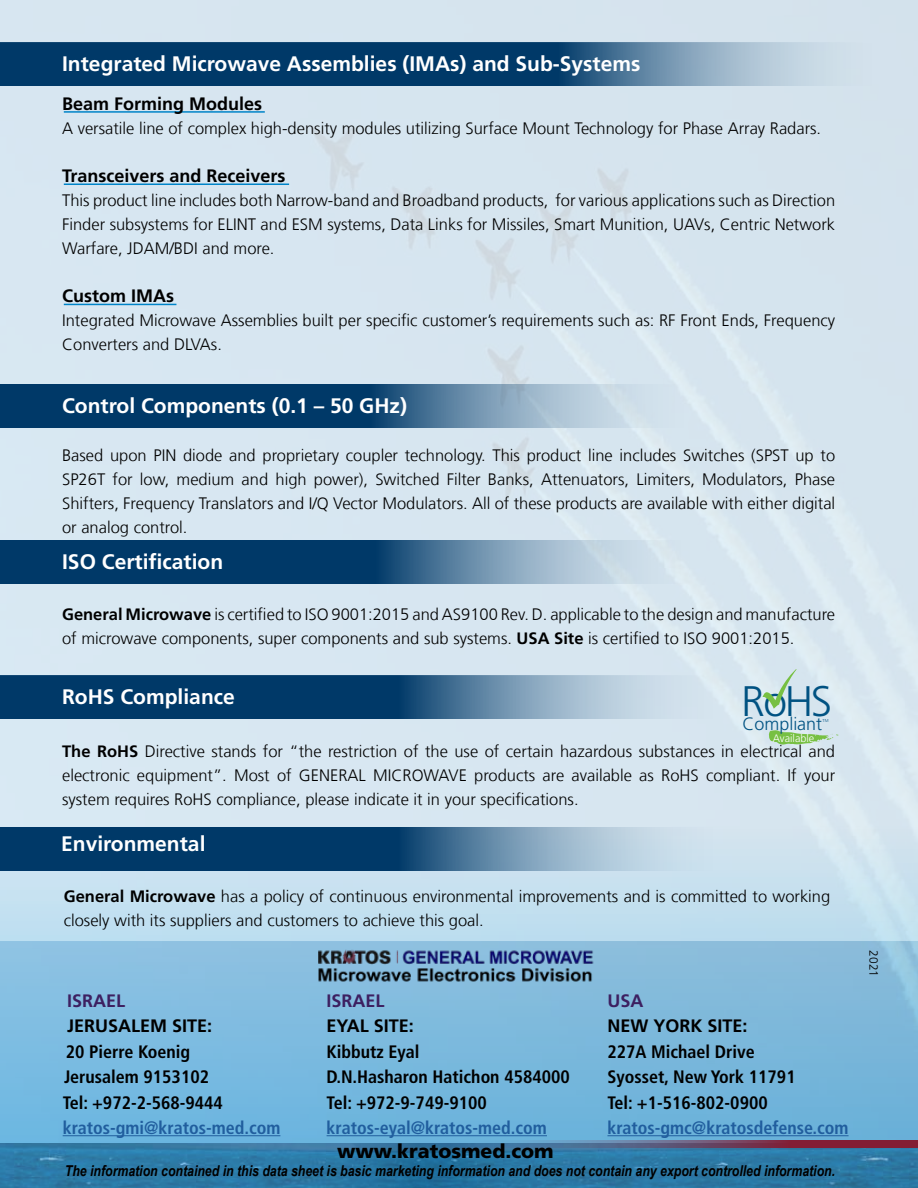
<style>
.page{position:relative;width:918px;height:1188px;background:#fff}
.page>*{position:absolute;margin:0;border:0;box-sizing:border-box;transform-origin:0 0}
.t1{font:300 42.75px "Frutiger";color:#005282}
.t2{font:700 21px "Frutiger LT Com";color:#fff}
.t3{font:900 19.5px "Frutiger LT Com";color:#000}
.t4{font:700 condensed 18px/25.5px "Frutiger LT Com";color:#000}
.t5{font:700 18px "Frutiger LT Com";color:#000}
.t6{font:700 condensed 18px "Frutiger LT Com";color:#215e9e}
.t7{font:700 18px "Frutiger LT Com";color:#3d2061}
.t8{font:300 17.85px "Frutiger";color:#005282}
.t9{font:300 16.5px/24px "Frutiger LT Com";color:#000;text-align:justify}
.t10{font:italic 700 15px "Arial Narrow";color:#000}
.t11{font:300 12px "Frutiger LT Com";color:#000}
.t12{font:300 10.8px "Frutiger";color:#fff}
.t13{font:300 4.35px "Frutiger";color:#005282}
.s1{font-weight:700}
</style>
<div class="page">
<div style="left:0;top:0;width:918px;height:941px;background:#d7e6f0"></div>
<svg style="left:0;top:43px;width:830px;height:43px;fill:#003968"></svg>
<svg style="left:0;top:384px;width:702px;height:44px;fill:#003968"></svg>
<svg style="left:0;top:540px;width:642px;height:44px;fill:#003968"></svg>
<svg style="left:0;top:676px;width:730px;height:43px;fill:#003968"></svg>
<svg style="left:763px;top:669px;width:34px;height:40px"></svg>
<svg style="left:769px;top:730px;width:70px;height:15px"></svg>
<hr style="left:64px;top:184px;width:225px;height:1px;background:#0084c8">
<hr style="left:64px;top:111px;width:201px;height:2px;background:#0084c8">
<hr style="left:64px;top:304px;width:112px;height:1px;background:#0084c8">
<svg style="left:0;top:862px;width:918px;height:281px"></svg>
<img style="left:0;top:1143px;width:305px;height:45px">
<img style="left:305px;top:1143px;width:613px;height:45px">
<svg style="left:453px;top:1140px;width:465px;height:8px"></svg>
<img style="left:319px;top:946px;width:281px;height:37px">
<hr style="left:327px;top:1135px;width:220px;height:1px;background:#215e9e">
<hr style="left:607px;top:1135px;width:242px;height:1px;background:#215e9e">
<hr style="left:63px;top:1135px;width:217px;height:1px;background:#215e9e">
<svg style="left:0;top:827px;width:734px;height:44px;fill:#003968"></svg>
<p class="t2" style="left:62px;top:51px;width:580px">Integrated Microwave Assemblies (IMAs) and Sub-Systems</p>
<p class="t5" style="left:62px;top:93px;width:202px">Beam Forming Modules</p>
<p class="t9" style="left:62px;top:117px;width:761px">A versatile line of complex high-density modules utilizing Surface Mount Technology for Phase Array Radars.</p>
<p class="t5" style="left:62px;top:165px;width:225px">Transceivers and Receivers</p>
<p class="t9" style="left:62px;top:189px;width:775px">This product line includes both Narrow-band and Broadband products, for various applications such as Direction Finder subsystems for ELINT and ESM systems, Data Links for Missiles, Smart Munition, UAVs, Centric Network Warfare, JDAM/BDI and more.</p>
<p class="t5" style="left:62px;top:285px;width:113px">Custom IMAs</p>
<p class="t9" style="left:62px;top:309px;width:775px">Integrated Microwave Assemblies built per specific customer s’ requirements such as: RF Front Ends, Frequency<br>Converters and DLVAs.</p>
<p class="t2" style="left:62px;top:394px;width:346px">Control Components (0.1 – 50 GHz(</p>
<p class="t9" style="left:62px;top:444px;width:775px">Based upon PIN diode and proprietary coupler technology. This product line includes Switches (SPST up to SP26T for low, medium and high power ,) Switched Filter Banks, Attenuators, Limiters, Modulators, Phase Shifters, Frequency Translators and Q/ I Vector Modulators. All of these products are available with either digital or analog control.</p>
<p class="t2" style="left:62px;top:549px;width:163px">ISO Certification</p>
<p class="t9" style="left:62px;top:603px;width:775px"><span class="s1">General Microwave</span> is certified to ISO 9001:2015 and AS9100 Rev D. . applicable to the design and manufacture of microwave components, super components and sub systems. <span class="s1">USA Site</span> is certified to ISO 9001:2015.</p>
<p class="t2" style="left:62px;top:684px;width:174px">RoHS Compliance</p>
<h1 class="t1" style="left:741px;top:677px;width:93px">RoHS</h1>
<p class="t13" style="left:823px;top:718px;width:7px">TM</p>
<p class="t8" style="left:743px;top:714px;width:81px">Compliant</p>
<p class="t12" style="left:773px;top:732px;width:43px">Available</p>
<p class="t9" style="left:62px;top:739px;width:775px"><span class="s1">The RoHS</span> Directive stands for “the restriction of the use of certain hazardous substances in electrical and electronic equipment .” Most of GENERAL MICROWAVE products are available as RoHS compliant. If your system requires RoHS compliance, please indicate init your specifications.</p>
<p class="t2" style="left:61px;top:831px;width:146px">Environmental</p>
<p class="t9" style="left:64px;top:884px;width:768px"><span class="s1">General Microwave</span> has a policy of continuous environmental improvements and is committed to working closely with its suppliers and customers to achieve this goal.</p>
<p class="t7" style="left:67px;top:990px;width:60px">ISRAEL</p>
<p class="t5" style="left:67px;top:1016px;width:147px">JERUSALEM SITE:</p>
<p class="t4" style="left:63px;top:1039px;width:162px">20 Pierre Koenig<br>Jerusalem 9153102<br>Tel: +972-2-568-9444</p>
<p class="t6" style="left:63px;top:1118px;width:219px">kratos-gmi@kratos-med.com</p>
<p class="t7" style="left:327px;top:990px;width:60px">ISRAEL</p>
<p class="t5" style="left:327px;top:1016px;width:89px">EYAL SITE:</p>
<p class="t4" style="left:327px;top:1039px;width:245px">Kibbutz Eyal<br>N.D .Hasharon Hatichon 4584000<br>Tel: +972-9-749-9100</p>
<p class="t6" style="left:327px;top:1118px;width:222px">kratos-eyal@kratos-med.com</p>
<p class="t3" style="left:337px;top:1140px;width:218px">www.kratosmed.com</p>
<p class="t7" style="left:607px;top:990px;width:37px">USA</p>
<p class="t5" style="left:607px;top:1016px;width:142px">NEW YORK SITE:</p>
<p class="t4" style="left:607px;top:1039px;width:190px">227A Michael Drive<br>Syosset, New York 11791<br>Tel: +1-516-802-0900</p>
<p class="t6" style="left:607px;top:1118px;width:243px">kratos-gmc@kratosdefense.com</p>
<p class="t10" style="left:65px;top:1159px;width:772px">The information contained in this data sheet is basic marketing information and does not contain any export controlled information.</p>
<p class="t11" style="left:881px;top:950px;width:28px;rotate:90deg">2021</p>
</div>
